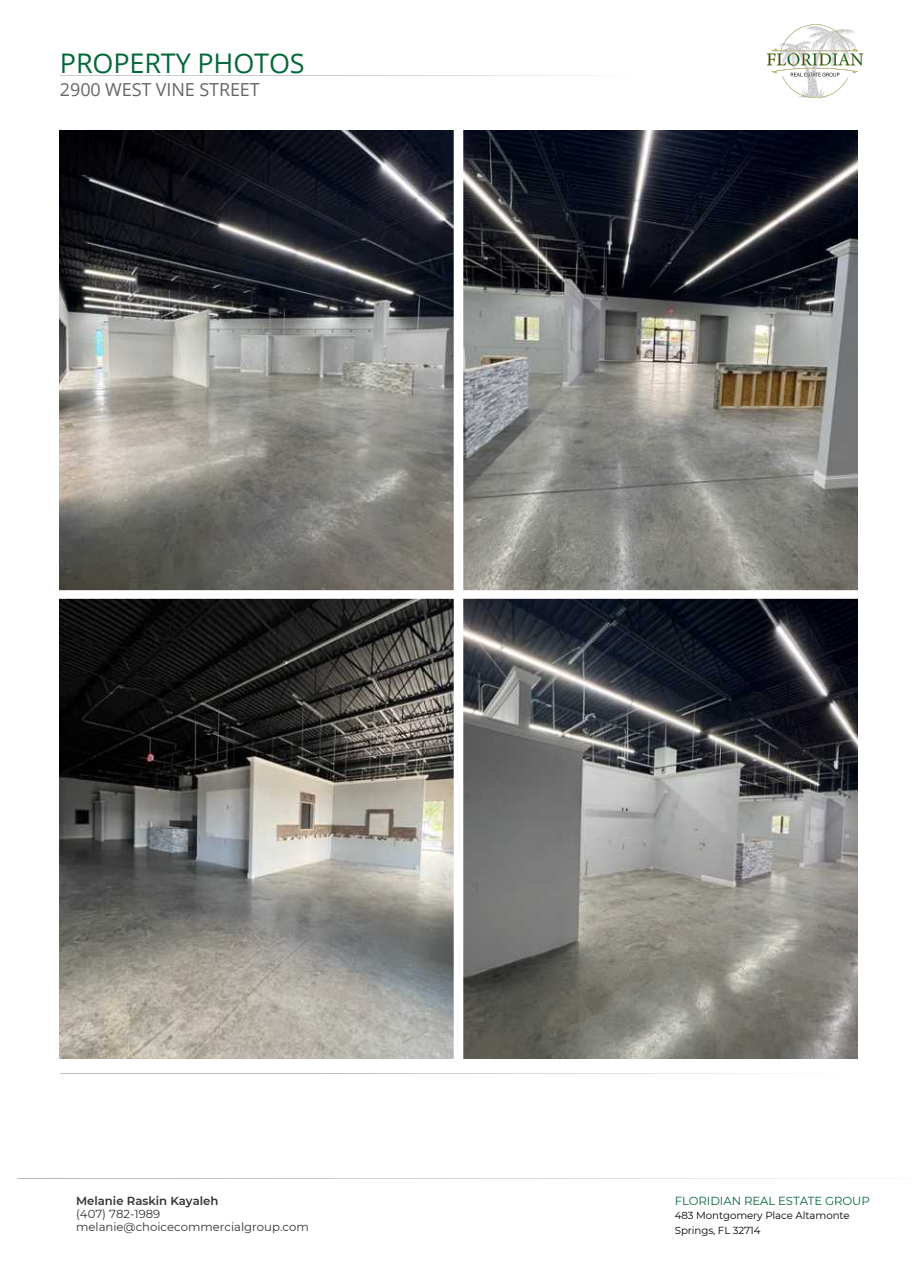
<style>
.page{position:relative;width:918px;height:1263px;background:#fff}
.page>*{position:absolute;margin:0;border:0;box-sizing:border-box;transform-origin:0 0}
.t1{font:27px "Open Sans";letter-spacing:-.005em;color:#056839}
.t2{font:18px "Open Sans";letter-spacing:-.005em;color:#666}
.t3{font:11.7px/13.2px "Montserrat";color:#333}
.t4{font:11.7px "Montserrat";letter-spacing:-.005em;color:#056839}
.t5{font:600 11.7px "Montserrat";color:#333}
.t6{font:10.2px/14.4px "Montserrat";letter-spacing:-.005em;color:#000}
</style>
<div class="page">
<img style="left:60px;top:131px;width:798px;height:927px">
<img style="left:767px;top:24px;width:97px;height:74px">
<svg style="left:60px;top:75px;width:522px;height:1px"></svg>
<hr style="left:18px;top:1178px;width:893px;height:1px;background:#333">
<p class="t1" style="left:60px;top:44px;width:246px">PROPERTY PHOTOS</p>
<p class="t2" style="left:60px;top:77px;width:201px">2900 WEST VINE STREET</p>
<p class="t5" style="left:76px;top:1193px;width:144px">Melanie Raskin Kayaleh</p>
<p class="t3" style="left:76px;top:1207px;width:234px">(407) 782-1989 melanie@choicecommercialgroup.com</p>
<p class="t4" style="left:675px;top:1193px;width:197px">FLORIDIAN REAL ESTATE GROUP</p>
<p class="t6" style="left:675px;top:1208px;width:176px">483 Montgomery Place Altamonte<br>Springs, FL 32714</p>
</div>
